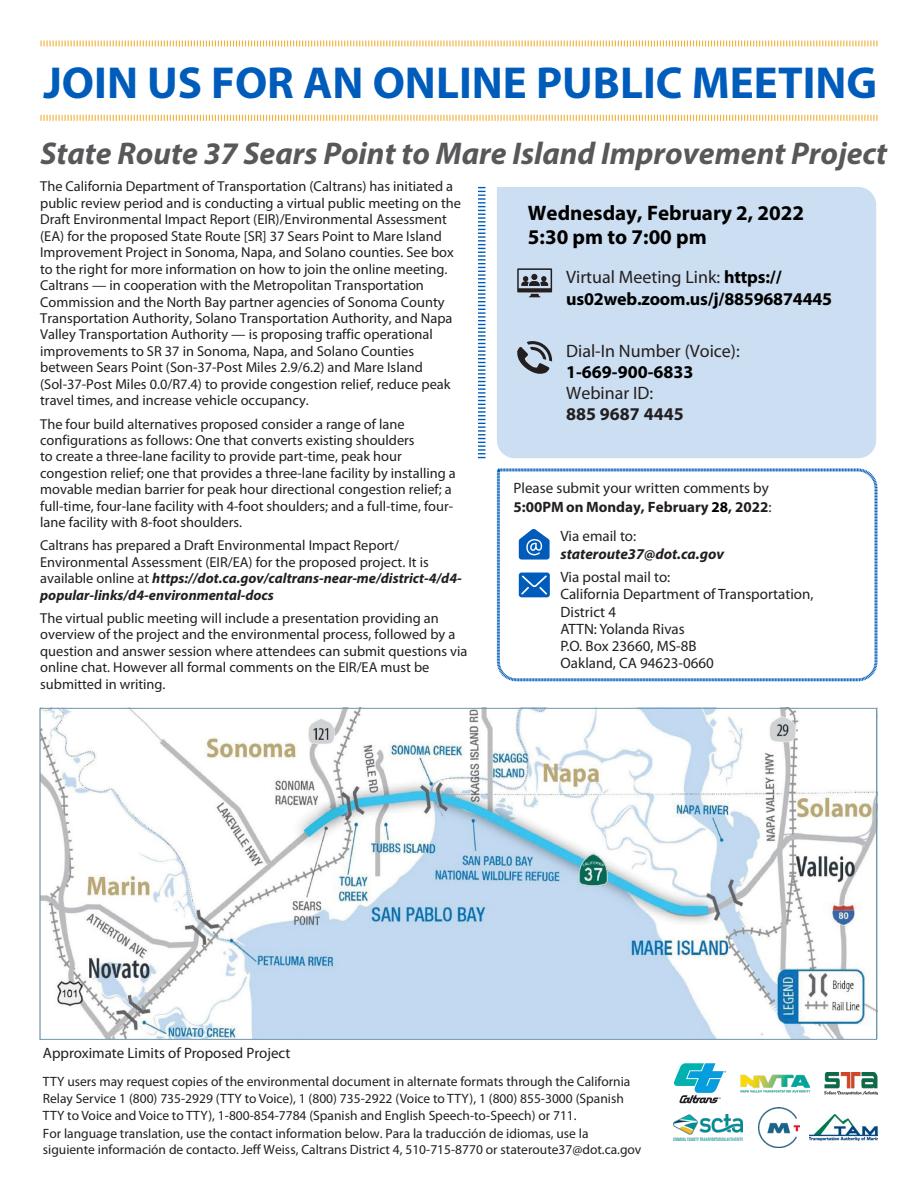
<style>
.page{position:relative;width:918px;height:1188px;background:#fff}
.page>*{position:absolute;margin:0;border:0;box-sizing:border-box;transform-origin:0 0}
.t1{font:700 45px "Myriad Pro";color:#005cba}
.t2{font:italic 700 31.5px "Myriad Pro";color:#57585a}
.t3{font:700 21px/24px "Myriad Pro";color:#000}
.t4{font:700 18px/21.1px "Myriad Pro";letter-spacing:-.01em;color:#000}
.t5{font:18px/21px "Myriad Pro";color:#231f20}
.t6{font:15px/17.1px "Myriad Pro";color:#231f20}
.t7{font:700 15px "Myriad Pro";color:#231f20}
.t8{font:italic 700 15px "Myriad Pro";color:#231f20}
.t9{font:14.4px/16.5px "Myriad Pro";color:#231f20}
.t10{font:13.5px/17px "Myriad Pro";color:#231f20}
.s1{font-weight:700;font-style:italic}
.s2{font-weight:400;color:#231f20}
.s3{font-weight:700;color:#000}
.s4{font-weight:700}
.s5{color:#000}
.s6{font-weight:400}
</style>
<div class="page">
<svg style="left:496px;top:468px;width:382px;height:214px"></svg>
<svg style="left:478px;top:187px;width:8px;height:271px"></svg>
<svg style="left:40px;top:40px;width:838px;height:7px"></svg>
<svg style="left:40px;top:114px;width:838px;height:7px"></svg>
<div style="left:497px;top:187px;width:379px;height:271px;background:#ccdef1"></div>
<svg style="left:517px;top:268px;width:35px;height:36px"></svg>
<svg style="left:517px;top:341px;width:35px;height:35px"></svg>
<svg style="left:519px;top:573px;width:31px;height:24px"></svg>
<svg style="left:519px;top:529px;width:31px;height:31px"></svg>
<svg style="left:496px;top:663px;width:19px;height:19px"></svg>
<svg style="left:858px;top:468px;width:20px;height:19px"></svg>
<svg style="left:859px;top:662px;width:19px;height:20px"></svg>
<img style="left:42px;top:710px;width:833px;height:328px">
<img style="left:824px;top:1072px;width:54px;height:22px">
<img style="left:674px;top:1115px;width:68px;height:25px">
<svg style="left:674px;top:1063px;width:52px;height:40px"></svg>
<img style="left:758px;top:1108px;width:41px;height:39px">
<img style="left:740px;top:1074px;width:71px;height:19px">
<img style="left:809px;top:1115px;width:69px;height:25px">
<h1 class="t1" style="left:44px;top:53px;width:835px">JOIN US FOR AN ONLINE PUBLIC MEETING</h1>
<h2 class="t2" style="left:40px;top:133px;width:848px">State Route 37 Sears Point to Mare Island Improvement Project</h2>
<p class="t9" style="left:40px;top:178px;width:422px">The California Department of Transportation (Caltrans) has initiated a public review period and is conducting a virtual public meeting on the Draft Environmental Impact Report (EIR)/Environmental Assessment (EA) for the proposed State Route [SR] 37 Sears Point to Mare Island Improvement Project in Sonoma, Napa, and Solano counties. See box to the right for more information on how to join the online meeting.</p>
<p class="t9" style="left:40px;top:277px;width:414px">Caltrans — in cooperation with the Metropolitan Transportation Commission and the North Bay partner agencies of Sonoma County Transportation Authority, Solano Transportation Authority, and Napa Valley Transportation Authority — is proposing traffic operational improvements to SR 37 in Sonoma, Napa, and Solano Counties between Sears Point (Son-37-Post Miles 2.9/6.2) and Mare Island (Sol-37-Post Miles 0.0/R7.4) to provide congestion relief, reduce peak travel times, and increase vehicle occupancy.</p>
<p class="t9" style="left:40px;top:415px;width:376px">The four build alternatives proposed consider a range of lane configurations as follows: One that converts existing shoulders to create a three-lane facility to provide part-time, peak hour</p>
<p class="t9" style="left:40px;top:465px;width:417px">congestion relief; one that provides a three-lane facility by installing a movable median barrier for peak hour directional congestion relief; a full-time, four-lane facility with 4-foot shoulders; and a full-time, four&shy;lane facility with 8-foot shoulders.</p>
<p class="t9" style="left:40px;top:537px;width:423px">Caltrans has prepared a Draft Environmental Impact Report/ Environmental Assessment (EIR/EA) for the proposed project. It is available online at <span class="s1">https://dot.ca.gov/caltrans-near-me/district-4/d4- popular-links/d4-environmental-docs</span></p>
<p class="t9" style="left:40px;top:610px;width:429px">The virtual public meeting will include a presentation providing an overview of the project and the environmental process, followed by a question and answer session where attendees can submit questions via online chat. However all formal comments on the EIR/EA must be submitted in writing.</p>
<p class="t3" style="left:528px;top:200px;width:278px">Wednesday, February 2, 2022<br>5:30 pm to 7:00 pm</p>
<p class="t4" style="left:566px;top:266px;width:268px"><span class="s2">Virtual Meeting Link:</span> https:// us02web.zoom.us/j/88596874445</p>
<p class="t5" style="left:566px;top:341px;width:175px">Dial-In Number (Voice):<br><span class="s3">1-669-900-6833<br></span>Webinar ID:<br><span class="s4">885 9687 4445</span></p>
<p class="t6" style="left:513px;top:480px;width:257px">Please submit your written comments by</p>
<p class="t7" style="left:513px;top:497px;width:260px">5:00PM on Monday, February <span class="s5">28</span>, 2022<span class="s6">:</span></p>
<p class="t6" style="left:561px;top:528px;width:77px">Via email to:</p>
<p class="t8" style="left:561px;top:544px;width:165px">stateroute37@dot.ca.gov</p>
<p class="t6" style="left:561px;top:569px;width:255px">Via postal mail to:<br>California Department of Transportation,<br>District 4<br>ATTN: Yolanda Rivas<br>P.O. Box 23660, MS-8B<br>Oakland, CA 94623-0660</p>
<p class="t6" style="left:43px;top:1044px;width:249px">Approximate Limits of Proposed Project</p>
<p class="t10" style="left:43px;top:1073px;width:600px">TTY users may request copies of the environmental document in alternate formats through the California Relay Service 1 (800) 735-2929 (TTY to Voice), 1 (800) 735-2922 (Voice to TTY), 1 (800) 855-3000 (Spanish TTY to Voice and Voice to TTY), 1-800-854-7784 (Spanish and English Speech-to-Speech) or 711.<br>For language translation, use the contact information below. Para la traducción de idiomas, use la siguiente información de contacto. Jeff Weiss, Caltrans District 4, 510-715-8770 or stateroute37@dot.ca.gov</p>
</div>
